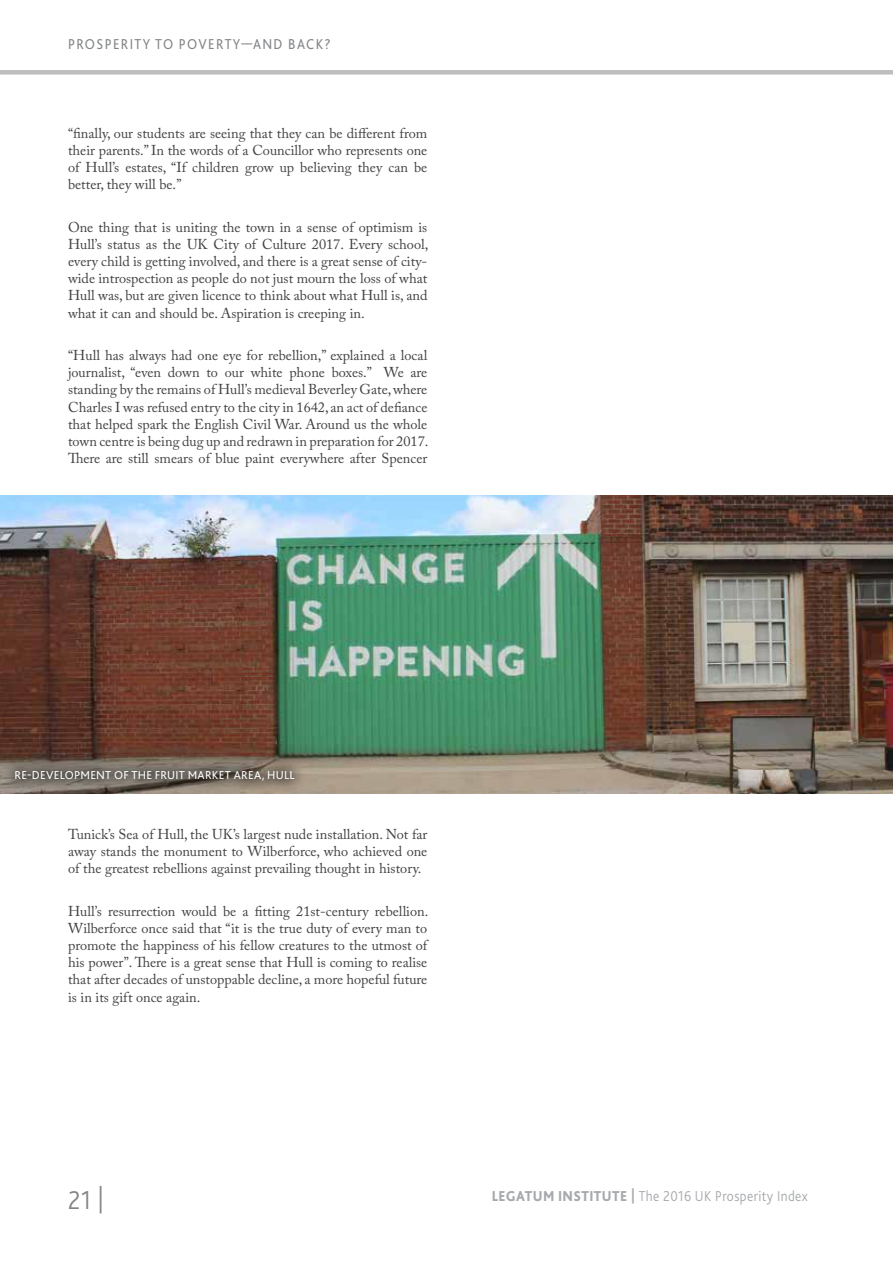
<style>
.page{position:relative;width:893px;height:1263px;background:#fff}
.page>*{position:absolute;margin:0;border:0;box-sizing:border-box;transform-origin:0 0}
.t1{font:300 27px "Bliss 2";color:#828486;scale:.9 1}
.t2{font:300 15px "Bliss 2";letter-spacing:.03em;color:#a7a9ac;scale:.9 1}
.t3{font:15px "Bliss 2";letter-spacing:.1em;color:#828486;scale:.9 1}
.t4{font:14.25px/17.1px "Adobe Caslon Pro";color:#414143;text-align:justify}
.t5{font:12px "Bliss 2";letter-spacing:.02em;color:#fff}
.s1{font-weight:800}
.s2{font-weight:700}
</style>
<div class="page">
<div style="left:0;top:70px;width:893px;height:5px;background:#bdbec0"></div>
<img style="left:0;top:495px;width:893px;height:298px">
<svg style="left:2px;top:758px;width:305px;height:35px"></svg>
<p class="t3" style="left:68px;top:34px;width:293px">PROSPERITY TO POVERTY—AND BACK?</p>
<p class="t4" style="left:68px;top:125px;width:361px">“finally, our students are seeing that they can be different from their parents.” In the words of a Councillor who represents one of Hull’s estates, “If children grow up believing they can be better, they will be.”</p>
<p class="t4" style="left:68px;top:219px;width:362px">One thing that is uniting the town in a sense of optimism is Hull’s status as the UK City of Culture 2017. Every school, every child is getting involved, and there is a great sense of city&shy;wide introspection as people do not just mourn the loss of what Hull was, but are given licence to think about what Hull is, and what it can and should be. Aspiration is creeping in.</p>
<p class="t4" style="left:68px;top:347px;width:362px">“Hull has always had one eye for rebellion,” explained a local journalist, “even down to our white phone boxes.” We are standing by the remains of Hull’s medieval Beverley Gate, where Charles I was refused entry to the city in 1642, an act of defiance that helped spark the English Civil War. Around us the whole town centre is being dug up and redrawn in preparation for 2017.<br>There are still smears of blue paint everywhere after Spencer</p>
<p class="t5" style="left:15px;top:768px;width:282px">RE-DEVELOPMENT OF THE FRUIT MARKET AREA, HULL</p>
<p class="t4" style="left:68px;top:826px;width:361px">Tunick’s Sea of Hull, the UK’s largest nude installation. Not far away stands the monument to Wilberforce, who achieved one of the greatest rebellions against prevailing thought in history.</p>
<p class="t4" style="left:68px;top:902px;width:362px">Hull’s resurrection would be a fitting 21st-century rebellion.<br>Wilberforce once said that “it is the true duty of every man to promote the happiness of his fellow creatures to the utmost of his power”. There is a great sense that Hull is coming to realise that after decades of unstoppable decline, a more hopeful future is in its gift once again.</p>
<h1 class="t1" style="left:68px;top:1183px;width:41px">21 |</h1>
<p class="t2" style="left:492px;top:1187px;width:353px"><span class="s1">LEGATUM INSTITUTE</span> <span class="s2">|</span> The 2016 UK Prosperity Index</p>
</div>
